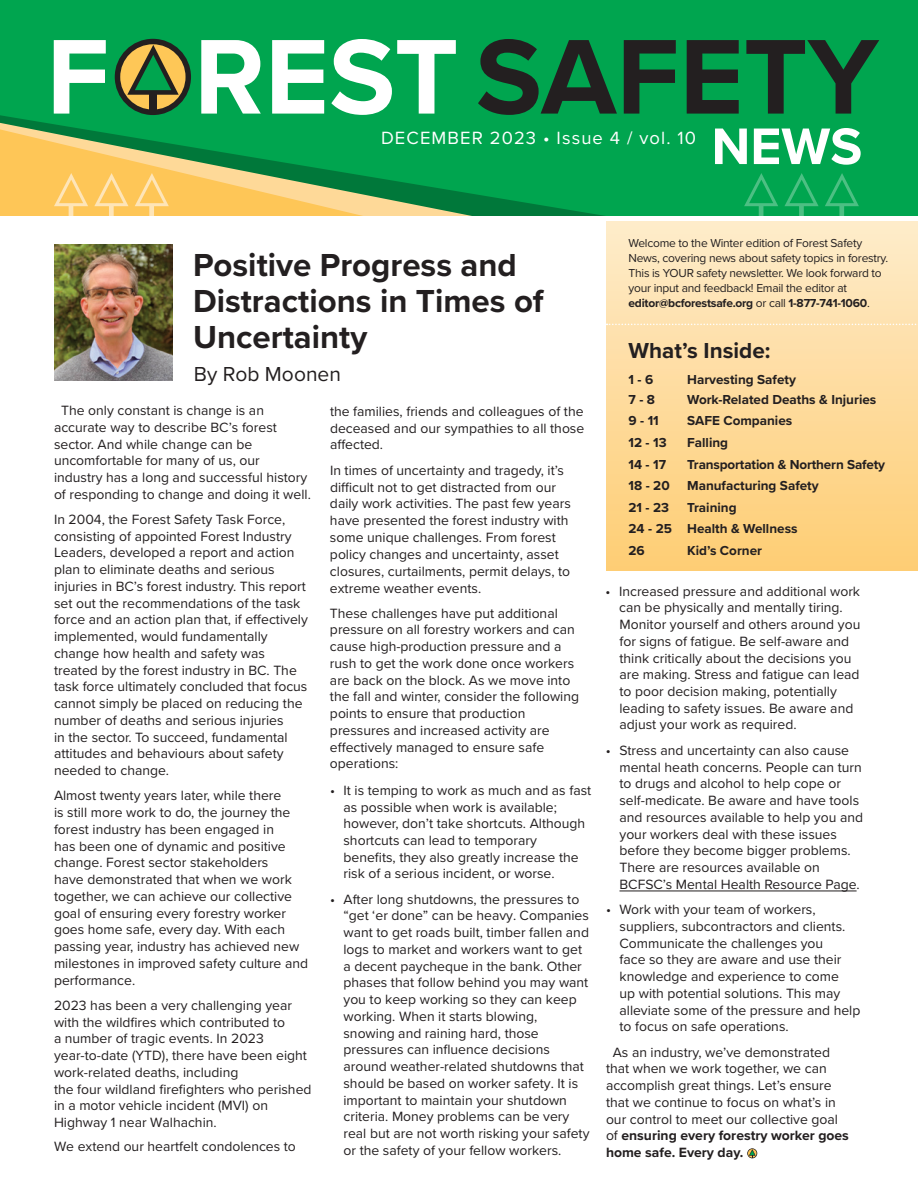
<style>
.page{position:relative;width:918px;height:1188px;background:#fff}
.page>*{position:absolute;margin:0;border:0;box-sizing:border-box;transform-origin:0 0}
.t1{font:700 110.25px "Proxima Nova";color:#231f20}
.t2{font:700 110.25px "Proxima Nova";color:#fff}
.t3{font:700 53.25px "Proxima Nova";color:#fff}
.t4{font:700 33px/35.5px "Proxima Nova";color:#231f20}
.t5{font:700 22.5px "Proxima Nova";color:#231f20}
.t6{font:21px "Proxima Nova";color:#231f20}
.t7{font:18.3px "Proxima Nova";letter-spacing:.06em;color:#fff}
.t8{font:13.95px/16.8px "Proxima Nova";color:#231f20}
.t9{font:700 13.5px/21.6px "Proxima Nova";color:#231f20}
.t10{font:12px/15px "Proxima Nova";letter-spacing:-.02em;color:#231f20}
.s1{color:#fff}
.s2{font-weight:700}
</style>
<div class="page">
<svg style="left:0;top:0;width:918px;height:216px;background:#18a650"></svg>
<svg style="left:744px;top:173px;width:34px;height:43px"></svg>
<svg style="left:54px;top:173px;width:34px;height:43px"></svg>
<svg style="left:784px;top:173px;width:35px;height:43px;background:#10aa5a"></svg>
<svg style="left:94px;top:173px;width:34px;height:43px"></svg>
<svg style="left:825px;top:173px;width:34px;height:43px"></svg>
<svg style="left:135px;top:173px;width:34px;height:43px"></svg>
<svg style="left:115px;top:39px;width:76px;height:76px;background:#628442"></svg>
<div style="left:149px;top:93px;width:7px;height:19px;background:#231f20"></div>
<img style="left:54px;top:244px;width:119px;height:136px">
<div style="left:606px;top:221px;width:312px;height:349px;background:linear-gradient(to bottom,#feecca,#fecd74)"></div>
<svg style="left:607px;top:324px;width:311px;height:1px"></svg>
<hr style="left:620px;top:891px;width:237px;height:1px;background:#231f20">
<svg style="left:747px;top:1148px;width:10px;height:10px"></svg>
<h1 class="t2" style="left:46px;top:-5px;width:64px">F</h1>
<h1 class="t1" style="left:194px;top:-5px;width:686px"><span class="s1">REST</span> SAFETY</h1>
<h2 class="t3" style="left:712px;top:107px;width:152px">NEWS</h2>
<h3 class="t7" style="left:381px;top:124px;width:317px">DECEMBER 2023 • Issue 4 / vol. 10</h3>
<h3 class="t4" style="left:193px;top:247px;width:352px">Positive Progress and<br>Distractions in Times of<br>Uncertainty</h3>
<p class="t10" style="left:629px;top:235px;width:261px">Welcome to the Winter edition of Forest Safety News, covering news about safety topics in forestry.<br>This is YOUR safety newsletter. We look forward to your input and feedback! Email the editor at <span class="s2">editor@bcforestsafe.org</span> or call <span class="s2">1-877-741-1060</span>.</p>
<h3 class="t5" style="left:629px;top:334px;width:143px">What’s Inside:</h3>
<h3 class="t6" style="left:194px;top:359px;width:149px">By Rob Moonen</h3>
<p class="t8" style="left:54px;top:402px;width:258px;text-indent:7px">The only constant is change is an accurate way to describe BC’s forest sector. And while change can be uncomfortable for many of us, our industry has a long and successful history of responding to change and doing it well.</p>
<p class="t8" style="left:54px;top:510px;width:255px">In 2004, the Forest Safety Task Force, consisting of appointed Forest Industry Leaders, developed a report and action plan to eliminate deaths and serious injuries in BC’s forest industry. This report set out the recommendations of the task force and an action plan that, if effectively implemented, would fundamentally change how health and safety was treated by the forest industry in BC. The task force ultimately concluded that focus cannot simply be placed on reducing the number of deaths and serious injuries<br>in the sector. To succeed, fundamental attitudes and behaviours about safety needed to change.</p>
<p class="t8" style="left:54px;top:787px;width:256px">Almost twenty years later, while there<br>is still more work to do, the journey the forest industry has been engaged in<br>has been one of dynamic and positive change. Forest sector stakeholders<br>have demonstrated that when we work together, we can achieve our collective goal of ensuring every forestry worker goes home safe, every day. With each passing year, industry has achieved new milestones in improved safety culture and performance.</p>
<p class="t8" style="left:54px;top:996px;width:259px">2023 has been a very challenging year with the wildfires which contributed to<br>a number of tragic events. In 2023 year-to-date (YTD), there have been eight work-related deaths, including<br>the four wildland firefighters who perished in a motor vehicle incident (MVI) on Highway 1 near Walhachin.</p>
<p class="t8" style="left:54px;top:1138px;width:243px">We extend our heartfelt condolences to</p>
<p class="t9" style="left:629px;top:368px;width:26px">1 - 6</p>
<p class="t9" style="left:687px;top:368px;width:110px">Harvesting Safety</p>
<p class="t9" style="left:629px;top:388px;width:28px">7 - 8</p>
<p class="t9" style="left:687px;top:388px;width:191px">Work-Related Deaths &amp; Injuries</p>
<p class="t9" style="left:629px;top:410px;width:32px">9 - 11</p>
<p class="t9" style="left:687px;top:410px;width:107px">SAFE Companies</p>
<p class="t9" style="left:629px;top:431px;width:40px">12 - 13</p>
<p class="t9" style="left:687px;top:431px;width:42px">Falling</p>
<p class="t9" style="left:629px;top:453px;width:39px">14 - 17</p>
<p class="t9" style="left:687px;top:453px;width:200px">Transportation &amp; Northern Safety</p>
<p class="t9" style="left:629px;top:475px;width:43px">18 - 20</p>
<p class="t9" style="left:687px;top:475px;width:133px">Manufacturing Safety</p>
<p class="t9" style="left:629px;top:496px;width:42px">21 - 23</p>
<p class="t8" style="left:330px;top:402px;width:256px;text-align:justify">the families, friends and colleagues of the deceased and our sympathies to all those affected.</p>
<p class="t8" style="left:330px;top:461px;width:242px">In times of uncertainty and tragedy, it’s difficult not to get distracted from our daily work activities. The past few years have presented the forest industry with some unique challenges. From forest policy changes and uncertainty, asset closures, curtailments, permit delays, to extreme weather events.</p>
<p class="t8" style="left:330px;top:604px;width:251px">These challenges have put additional pressure on all forestry workers and can cause high-production pressure and a rush to get the work done once workers are back on the block. As we move into the fall and winter, consider the following points to ensure that production pressures and increased activity are effectively managed to ensure safe operations:</p>
<p class="t8" style="left:620px;top:615px;width:242px">Monitor yourself and others around you for signs of fatigue. Be self-aware and think critically about the decisions you are making. Stress and fatigue can lead to poor decision making, potentially leading to safety issues. Be aware and adjust your work as required.</p>
<p class="t9" style="left:629px;top:496px;width:171px;text-indent:59px">Training<br>24 - 25 Health &amp; Wellness<br>26</p>
<p class="t9" style="left:687px;top:539px;width:76px">Kid’s Corner</p>
<p class="t8" style="left:606px;top:582px;width:256px;text-align:center">• Increased pressure and additional work can be physically and mentally tiring.</p>
<p class="t8" style="left:620px;top:741px;width:245px;text-indent:-14px">• Stress and uncertainty can also cause mental heath concerns. People can turn to drugs and alcohol to help cope or self-medicate. Be aware and have tools and resources available to help you and your workers deal with these issues before they become bigger problems.<br>There are resources available on BCFSC’s Mental Health Resource Page.</p>
<p class="t8" style="left:620px;top:900px;width:242px;text-indent:-14px">• Work with your team of workers, suppliers, subcontractors and clients.<br>Communicate the challenges you<br>face so they are aware and use their knowledge and experience to come<br>up with potential solutions. This may alleviate some of the pressure and help to focus on safe operations.</p>
<p class="t8" style="left:606px;top:1043px;width:244px;text-indent:7px">As an industry, we’ve demonstrated that when we work together, we can accomplish great things. Let’s ensure that we continue to focus on what’s in our control to meet our collective goal of <span class="s2">ensuring every forestry worker goes home safe. Every day.</span></p>
<p class="t8" style="left:344px;top:781px;width:249px;text-indent:-14px">• It is temping to work as much and as fast as possible when work is available; however, don’t take shortcuts. Although shortcuts can lead to temporary benefits, they also greatly increase the risk of a serious incident, or worse.</p>
<p class="t8" style="left:344px;top:890px;width:248px;text-indent:-14px">• After long shutdowns, the pressures to “get ‘er done” can be heavy. Companies want to get roads built, timber fallen and logs to market and workers want to get a decent paycheque in the bank. Other phases that follow behind you may want you to keep working so they can keep working. When it starts blowing, snowing and raining hard, those pressures can influence decisions around weather-related shutdowns that should be based on worker safety. It is important to maintain your shutdown criteria. Money problems can be very real but are not worth risking your safety or the safety of your fellow workers.</p>
</div>
